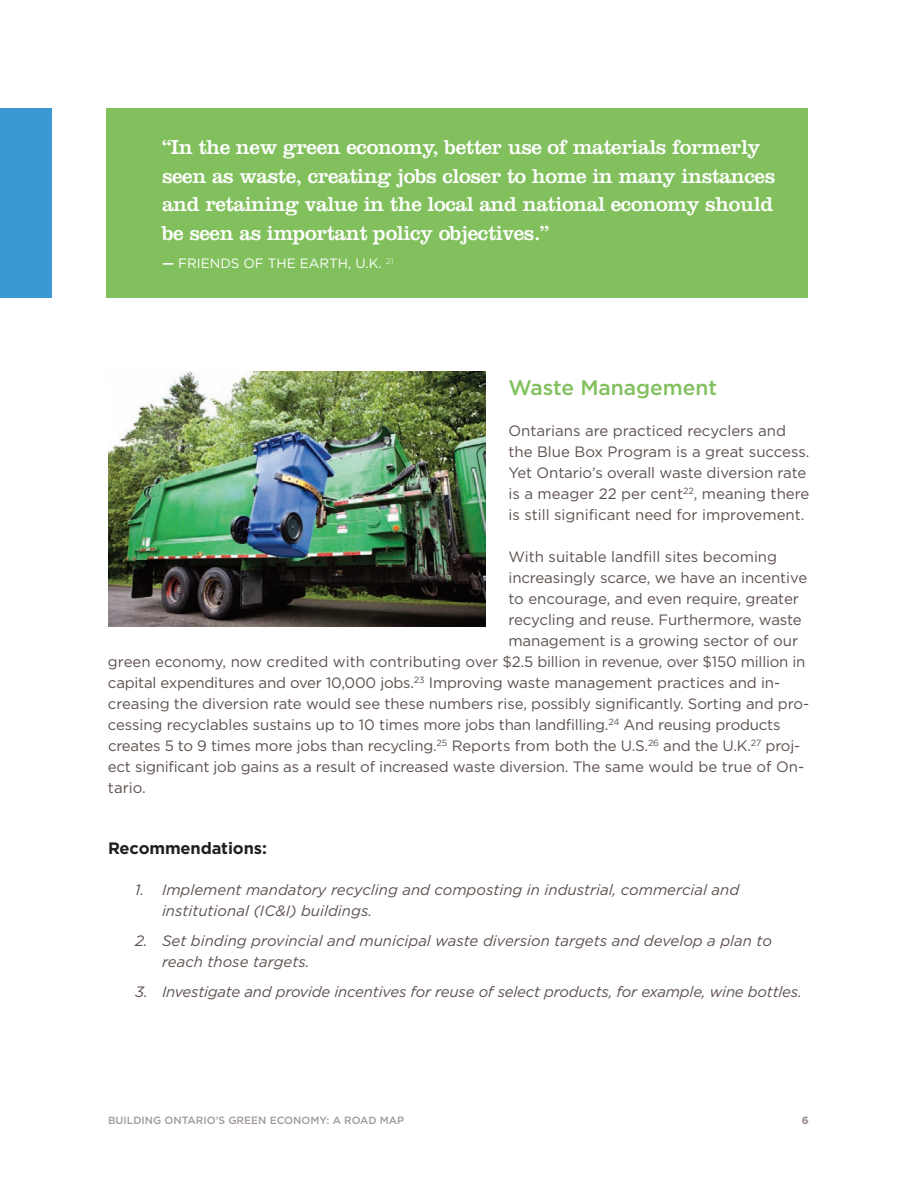
<style>
.page{position:relative;width:918px;height:1188px;background:#fff}
.page>*{position:absolute;margin:0;border:0;box-sizing:border-box;transform-origin:0 0}
.t1{font:21px/28.5px "Clarendon";letter-spacing:-.02em;color:#fff}
.t2{font:500 21px "Gotham";color:#81c05d}
.t3{font:700 16.5px "Gotham";letter-spacing:-.01em;color:#231f20}
.t4{font:15px/21px "Gotham";letter-spacing:-.01em;color:#5d514e}
.t5{font:italic 15px/21px "Gotham";color:#5d514e}
.t6{font:13.5px "Gotham";color:#fff}
.t7{font:500 10.5px "Gotham";color:#a29997}
.t8{font:900 10.5px "Gotham";color:#a29997}
.s1{font-weight:500}
</style>
<div class="page">
<div style="left:106px;top:108px;width:702px;height:189px;background:#81c05d"></div>
<div style="left:0;top:108px;width:52px;height:189px;background:#3b98d3"></div>
<img style="left:108px;top:372px;width:378px;height:255px">
<h1 class="t1" style="left:162px;top:135px;width:615px">“In the new green economy, better use of materials formerly seen as waste, creating jobs closer to home in many instances and retaining value in the local and national economy should be seen as important policy objectives.”</h1>
<p class="t6" style="left:162px;top:256px;width:233px"><span class="s1">—</span> FRIENDS OF THE EARTH, U.K. <sup>21</sup></p>
<h1 class="t2" style="left:508px;top:375px;width:210px">Waste Management</h1>
<p class="t4" style="left:508px;top:420px;width:303px">Ontarians are practiced recyclers and the Blue Box Program is a great success.<br>Yet Ontario’s overall waste diversion rate is a meager 22 per cent<sup>22</sup>, meaning there is still significant need for improvement.</p>
<p class="t4" style="left:508px;top:546px;width:270px">With suitable landfill sites becoming</p>
<p class="t4" style="left:508px;top:567px;width:300px">increasingly scarce, we have an incentive</p>
<p class="t4" style="left:508px;top:588px;width:292px">to encourage, and even require, greater</p>
<p class="t4" style="left:508px;top:609px;width:295px">recycling and reuse. Furthermore, waste</p>
<p class="t4" style="left:508px;top:630px;width:291px">management is a growing sector of our</p>
<p class="t4" style="left:108px;top:651px;width:699px">green economy, now credited with contributing over $2.5 billion in revenue, over $150 million in</p>
<p class="t4" style="left:108px;top:672px;width:674px">capital expenditures and over 10,000 jobs.<sup>23</sup> Improving waste management practices and in-</p>
<p class="t4" style="left:108px;top:693px;width:703px">creasing the diversion rate would see these numbers rise, possibly significantly. Sorting and pro-</p>
<p class="t4" style="left:108px;top:714px;width:674px">cessing recyclables sustains up to 10 times more jobs than landfilling.<sup>24</sup> And reusing products</p>
<p class="t4" style="left:108px;top:735px;width:694px">creates 5 to 9 times more jobs than recycling.<sup>25</sup> Reports from both the U.S.<sup>26</sup> and the U.K.<sup>27</sup> proj-</p>
<p class="t4" style="left:108px;top:756px;width:698px">ect significant job gains as a result of increased waste diversion. The same would be true of On-</p>
<p class="t4" style="left:108px;top:777px;width:39px">tario.</p>
<p class="t3" style="left:108px;top:838px;width:160px">Recommendations:</p>
<p class="t5" style="left:162px;top:879px;width:579px;text-indent:-27px">1. Implement mandatory recycling and composting in industrial, commercial and institutional (IC&amp;I) buildings.</p>
<p class="t5" style="left:162px;top:930px;width:612px;text-indent:-27px">2. Set binding provincial and municipal waste diversion targets and develop a plan to reach those targets.</p>
<p class="t5" style="left:135px;top:982px;width:668px">3. Investigate and provide incentives for reuse of select products, for example, wine bottles.</p>
<p class="t7" style="left:108px;top:1114px;width:298px">BUILDING ONTARIO’S GREEN ECONOMY: A ROAD MAP</p>
<p class="t8" style="left:802px;top:1114px;width:8px">6</p>
</div>
